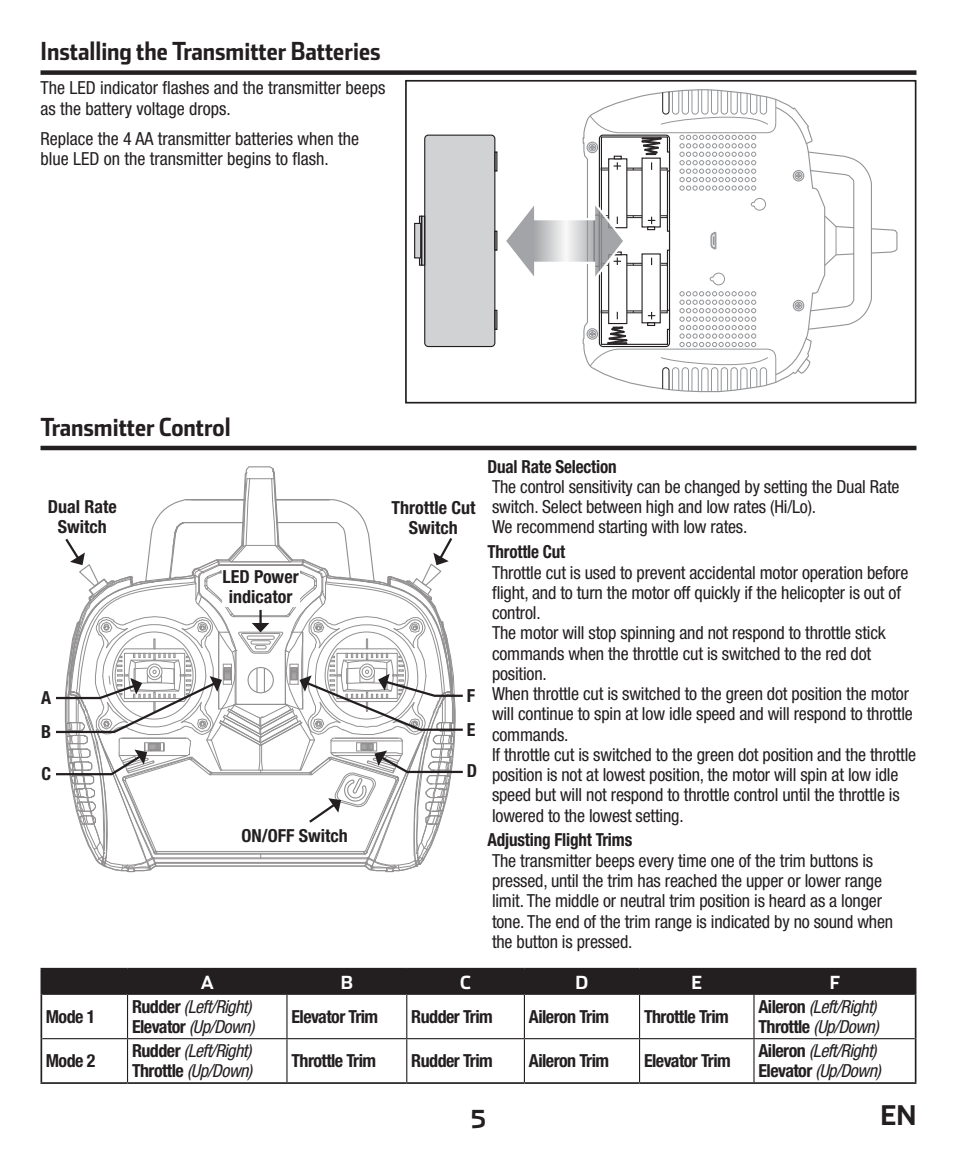
<style>
.page{position:relative;width:957px;height:1149px;background:#fff}
.page>*{position:absolute;margin:0;border:0;box-sizing:border-box;transform-origin:0 0}
.t1{font:700 27px "Stainless";color:#231f20}
.t2{font:700 24.75px "Stainless Cond";color:#231f20}
.t3{font:700 24.75px "Stainless";color:#231f20}
.Body{font:condensed 18px/20.2px "Helvetica Neue LT Std";letter-spacing:-.01em;color:#231f20}
.Body-2{font:italic condensed 18px/20.2px "Helvetica Neue LT Std";letter-spacing:-.03em;color:#231f20}
.Body-3{font:700 condensed 18px "Helvetica Neue LT Std";letter-spacing:-.03em;color:#231f20}
.Body-4{font:700 condensed 18px/20.2px "Helvetica Neue LT Std";color:#231f20;text-align:center}
.BODY{font:700 condensed 18px "Helvetica Neue LT Std";letter-spacing:-.01em;color:#231f20;scale:.95 1}
.Body-5{font:700 18px "Stainless";color:#fff}
.s1{font-weight:700;font-style:normal}
</style>
<div class="page">
<div style="left:40px;top:445px;width:876px;height:5px;background:#231f20"></div>
<svg style="left:42px;top:994px;width:873px;height:87px"></svg>
<hr style="left:42px;top:993px;width:86px;height:1px;background:#231f20">
<hr style="left:128px;top:993px;width:159px;height:1px;background:#231f20">
<hr style="left:127px;top:994px;width:1px;height:43px;background:#231f20">
<hr style="left:287px;top:993px;width:120px;height:1px;background:#231f20">
<hr style="left:286px;top:994px;width:1px;height:43px;background:#231f20">
<hr style="left:407px;top:993px;width:117px;height:1px;background:#231f20">
<hr style="left:406px;top:994px;width:1px;height:43px;background:#231f20">
<hr style="left:524px;top:993px;width:115px;height:1px;background:#231f20">
<hr style="left:524px;top:994px;width:1px;height:43px;background:#231f20">
<hr style="left:639px;top:993px;width:115px;height:1px;background:#231f20">
<hr style="left:639px;top:994px;width:1px;height:43px;background:#231f20">
<hr style="left:754px;top:993px;width:161px;height:1px;background:#231f20">
<hr style="left:753px;top:994px;width:1px;height:43px;background:#231f20">
<hr style="left:42px;top:1037px;width:86px;height:1px;background:#231f20">
<hr style="left:128px;top:1037px;width:159px;height:1px;background:#231f20">
<hr style="left:127px;top:1038px;width:1px;height:43px;background:#231f20">
<hr style="left:287px;top:1037px;width:120px;height:1px;background:#231f20">
<hr style="left:286px;top:1038px;width:1px;height:43px;background:#231f20">
<hr style="left:407px;top:1037px;width:117px;height:1px;background:#231f20">
<hr style="left:406px;top:1038px;width:1px;height:43px;background:#231f20">
<hr style="left:524px;top:1037px;width:115px;height:1px;background:#231f20">
<hr style="left:524px;top:1038px;width:1px;height:43px;background:#231f20">
<hr style="left:639px;top:1037px;width:115px;height:1px;background:#231f20">
<hr style="left:639px;top:1038px;width:1px;height:43px;background:#231f20">
<hr style="left:754px;top:1037px;width:161px;height:1px;background:#231f20">
<hr style="left:753px;top:1038px;width:1px;height:43px;background:#231f20">
<hr style="left:40px;top:967px;width:88px;height:2px;background:#231f20">
<hr style="left:40px;top:969px;width:2px;height:24px;background:#231f20">
<hr style="left:128px;top:967px;width:159px;height:2px;background:#231f20">
<hr style="left:287px;top:967px;width:120px;height:2px;background:#231f20">
<hr style="left:407px;top:967px;width:117px;height:2px;background:#231f20">
<hr style="left:524px;top:967px;width:115px;height:2px;background:#231f20">
<hr style="left:639px;top:967px;width:115px;height:2px;background:#231f20">
<hr style="left:754px;top:967px;width:162px;height:2px;background:#231f20">
<div style="left:41px;top:968px;width:875px;height:25px;background:#231f20"></div>
<hr style="left:40px;top:993px;width:2px;height:45px;background:#231f20">
<hr style="left:915px;top:993px;width:1px;height:45px;background:#231f20">
<hr style="left:40px;top:1038px;width:2px;height:43px;background:#231f20">
<hr style="left:915px;top:1038px;width:1px;height:43px;background:#231f20">
<hr style="left:40px;top:1081px;width:88px;height:2px;background:#231f20">
<hr style="left:128px;top:1081px;width:159px;height:2px;background:#231f20">
<hr style="left:287px;top:1081px;width:120px;height:2px;background:#231f20">
<hr style="left:407px;top:1081px;width:117px;height:2px;background:#231f20">
<hr style="left:524px;top:1081px;width:115px;height:2px;background:#231f20">
<hr style="left:639px;top:1081px;width:115px;height:2px;background:#231f20">
<hr style="left:754px;top:1081px;width:162px;height:2px;background:#231f20">
<div style="left:40px;top:70px;width:876px;height:5px;background:#231f20"></div>
<svg style="left:405px;top:79px;width:512px;height:325px"></svg>
<svg style="left:56px;top:468px;width:407px;height:404px"></svg>
<div style="left:241px;top:826px;width:111px;height:18px;background:#fff"></div>
<div style="left:222px;top:566px;width:77px;height:40px;background:#fff"></div>
<p class="t2" style="left:40px;top:36px;width:341px">Installing the Transmitter Batteries</p>
<p class="Body" style="left:40px;top:78px;width:346px">The LED indicator flashes and the transmitter beeps as the battery voltage drops.</p>
<p class="Body" style="left:40px;top:128px;width:320px">Replace the 4 AA transmitter batteries when the blue LED on the transmitter begins to flash.</p>
<p class="t2" style="left:40px;top:411px;width:192px">Transmitter Control</p>
<p class="Body-4" style="left:48px;top:496px;width:70px">Dual Rate<br>Switch</p>
<p class="Body-4" style="left:391px;top:497px;width:85px">Throttle Cut<br>Switch</p>
<p class="Body-4" style="left:222px;top:566px;width:78px">LED Power indicator</p>
<p class="Body-3" style="left:41px;top:686px;width:12px">A</p>
<p class="Body-3" style="left:467px;top:684px;width:10px">F</p>
<p class="Body-3" style="left:41px;top:720px;width:12px">B</p>
<p class="Body-3" style="left:467px;top:718px;width:10px">E</p>
<p class="Body-3" style="left:41px;top:762px;width:11px">C</p>
<p class="Body-3" style="left:467px;top:760px;width:12px">D</p>
<p class="Body-4" style="left:241px;top:825px;width:108px">ON/OFF Switch</p>
<p class="BODY" style="left:487px;top:455px;width:137px">Dual Rate Selection</p>
<p class="Body" style="left:492px;top:476px;width:409px">The control sensitivity can be changed by setting the Dual Rate switch. Select between high and low rates (Hi/Lo).<br>We recommend starting with low rates.</p>
<p class="BODY" style="left:487px;top:540px;width:83px">Throttle Cut</p>
<p class="Body" style="left:492px;top:561px;width:426px">Throttle cut is used to prevent accidental motor operation before flight, and to turn the motor off quickly if the helicopter is out of control.<br>The motor will stop spinning and not respond to throttle stick commands when the throttle cut is switched to the red dot position.<br>When throttle cut is switched to the green dot position the motor will continue to spin at low idle speed and will respond to throttle commands.<br>If throttle cut is switched to the green dot position and the throttle position is not at lowest position, the motor will spin at low idle speed but will not respond to throttle control until the throttle is lowered to the lowest setting.</p>
<p class="BODY" style="left:487px;top:828px;width:154px">Adjusting Flight Trims</p>
<p class="Body" style="left:492px;top:849px;width:403px">The transmitter beeps every time one of the trim buttons is pressed, until the trim has reached the upper or lower range limit. The middle or neutral trim position is heard as a longer tone. The end of the trim range is indicated by no sound when the button is pressed.</p>
<p class="Body-5" style="left:201px;top:970px;width:15px">A</p>
<p class="Body-5" style="left:341px;top:970px;width:14px">B</p>
<p class="Body-5" style="left:460px;top:970px;width:13px">C</p>
<p class="Body-5" style="left:575px;top:970px;width:14px">D</p>
<p class="Body-5" style="left:691px;top:970px;width:12px">E</p>
<p class="Body-5" style="left:829px;top:970px;width:12px">F</p>
<p class="Body-3" style="left:46px;top:1005px;width:51px">Mode 1</p>
<p class="Body-2" style="left:132px;top:996px;width:124px"><span class="s1">Rudder</span> (Left/Right)<br><span class="s1">Elevator</span> (Up/Down)</p>
<p class="Body-3" style="left:291px;top:1005px;width:88px">Elevator Trim</p>
<p class="Body-3" style="left:411px;top:1005px;width:83px">Rudder Trim</p>
<p class="Body-3" style="left:529px;top:1005px;width:82px">Aileron Trim</p>
<p class="Body-3" style="left:644px;top:1005px;width:86px">Throttle Trim</p>
<p class="Body-2" style="left:758px;top:996px;width:122px"><span class="s1">Aileron</span> (Left/Right)<br><span class="s1">Throttle</span> (Up/Down)</p>
<p class="Body-3" style="left:46px;top:1049px;width:51px">Mode 2</p>
<p class="Body-2" style="left:132px;top:1040px;width:122px"><span class="s1">Rudder</span> (Left/Right)<br><span class="s1">Throttle</span> (Up/Down)</p>
<p class="Body-3" style="left:291px;top:1049px;width:86px">Throttle Trim</p>
<p class="Body-3" style="left:411px;top:1049px;width:83px">Rudder Trim</p>
<p class="Body-3" style="left:529px;top:1049px;width:82px">Aileron Trim</p>
<p class="Body-3" style="left:644px;top:1049px;width:88px">Elevator Trim</p>
<p class="Body-2" style="left:758px;top:1040px;width:124px"><span class="s1">Aileron</span> (Left/Right)<br><span class="s1">Elevator</span> (Up/Down)</p>
<h2 class="t3" style="left:471px;top:1103px;width:17px">5</h2>
<h1 class="t1" style="left:880px;top:1098px;width:37px">EN</h1>
</div>
